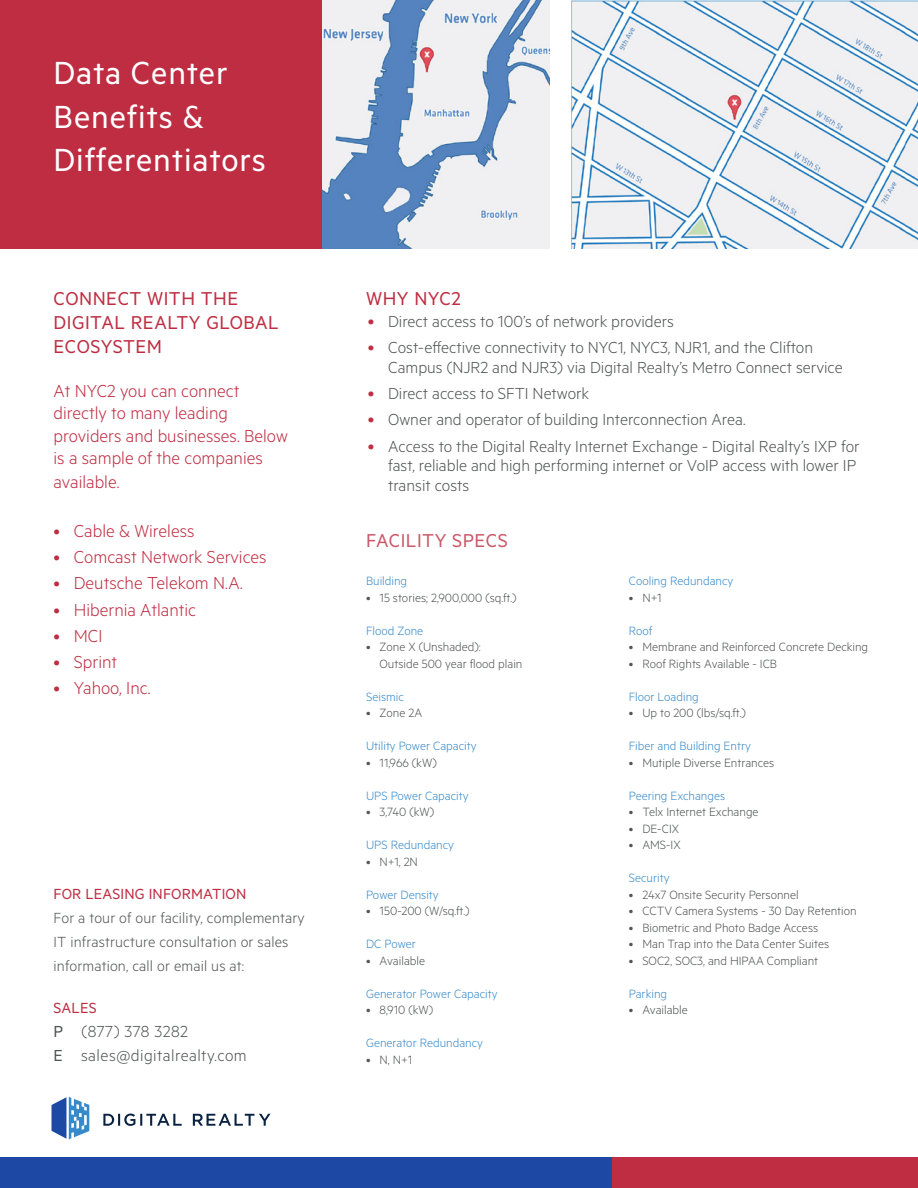
<style>
.page{position:relative;width:918px;height:1188px;background:#fff}
.page>*{position:absolute;margin:0;border:0;box-sizing:border-box;transform-origin:0 0}
.t1{font:36px/43.5px "Metric";letter-spacing:.025em;color:#fff}
.t2{font:21px/24px "Metric";letter-spacing:.025em;color:#be2d42}
.t3{font:21px "Metric";letter-spacing:.025em;color:#cb5768}
.t4{font:300 19.5px/23px "Metric";color:#be2d42}
.t5{font:300 18px/19.5px "Metric";color:#515454}
.t6{font:300 18px/24px "Metric";letter-spacing:.025em;color:#515454}
.t7{font:300 16.5px/24px "Metric";letter-spacing:.01em;color:#515454}
.t8{font:16.5px "Metric";letter-spacing:.01em;color:#be2d42}
.t9{font:300 13.5px/16.5px "Metric";color:#515454}
.t10{font:300 13.5px "Metric";color:#378aca}
.s1{font-size:19.5px;color:#be2d42}
.s2{font-weight:400}
</style>
<div class="page">
<img style="left:571px;top:0;width:347px;height:248px">
<div style="left:0;top:0;width:323px;height:248px;background:#be2d42"></div>
<img style="left:323px;top:0;width:227px;height:248px">
<div style="left:0;top:1158px;width:612px;height:30px;background:#1d48a4"></div>
<div style="left:612px;top:1158px;width:306px;height:30px;background:#be2d42"></div>
<svg style="left:103px;top:1114px;width:167px;height:12px"></svg>
<svg style="left:52px;top:1097px;width:37px;height:42px"></svg>
<h1 class="t1" style="left:54px;top:50px;width:214px">Data Center<br>Benefits &amp;<br>Differentiators</h1>
<h2 class="t2" style="left:54px;top:285px;width:186px">CONNECT WITH THE</h2>
<h2 class="t2" style="left:366px;top:285px;width:96px">WHY NYC2</h2>
<h2 class="t2" style="left:54px;top:309px;width:227px">DIGITAL REALTY GLOBAL<br>ECOSYSTEM</h2>
<h3 class="t5" style="left:368px;top:311px;width:308px"><span class="s1">•</span> Direct access to 100’s of network providers</h3>
<h3 class="t5" style="left:388px;top:337px;width:456px;text-indent:-20px"><span class="s1">•</span> Cost-effective connectivity to NYC1, NYC3, NJR1, and the Clifton<br>Campus (NJR2 and NJR3) via Digital Realty’s Metro Connect service</h3>
<h3 class="t5" style="left:368px;top:383px;width:223px"><span class="s1">•</span> Direct access to SFTI Network</h3>
<h3 class="t5" style="left:368px;top:409px;width:379px"><span class="s1">•</span> Owner and operator of building Interconnection Area.</h3>
<h3 class="t5" style="left:388px;top:436px;width:473px;text-indent:-20px"><span class="s1">•</span> Access to the Digital Realty Internet Exchange - Digital Realty’s IXP for fast, reliable and high performing internet or VoIP access with lower IP transit costs</h3>
<h3 class="t4" style="left:54px;top:378px;width:236px">At NYC2 you can connect directly to many leading providers and businesses. Below is a sample of the companies available.</h3>
<h3 class="t4" style="left:54px;top:518px;width:143px">• Cable &amp; Wireless</h3>
<h3 class="t4" style="left:54px;top:545px;width:215px">• Comcast Network Services</h3>
<h3 class="t4" style="left:54px;top:571px;width:191px">• Deutsche Telekom N.A.</h3>
<h3 class="t4" style="left:54px;top:597px;width:144px">• Hibernia Atlantic</h3>
<h3 class="t4" style="left:54px;top:623px;width:50px">• MCI</h3>
<h3 class="t4" style="left:54px;top:650px;width:65px">• Sprint</h3>
<h3 class="t4" style="left:54px;top:676px;width:99px">• Yahoo, Inc.</h3>
<h2 class="t3" style="left:366px;top:529px;width:143px">FACILITY SPECS</h2>
<p class="t10" style="left:629px;top:573px;width:106px">Cooling Redundancy</p>
<p class="t9" style="left:629px;top:589px;width:34px">• N+1</p>
<p class="t10" style="left:629px;top:623px;width:25px">Roof</p>
<p class="t9" style="left:629px;top:638px;width:241px">• Membrane and Reinforced Concrete Decking</p>
<p class="t9" style="left:629px;top:655px;width:150px">• Roof Rights Available - ICB</p>
<p class="t10" style="left:629px;top:688px;width:71px">Floor Loading</p>
<p class="t9" style="left:629px;top:704px;width:119px">• Up to 200 (lbs/sq.ft.)</p>
<p class="t10" style="left:629px;top:738px;width:124px">Fiber and Building Entry</p>
<p class="t9" style="left:629px;top:754px;width:147px">• Mutiple Diverse Entrances</p>
<p class="t10" style="left:629px;top:787px;width:98px">Peering Exchanges</p>
<p class="t9" style="left:629px;top:803px;width:131px">• Telx Internet Exchange</p>
<p class="t9" style="left:629px;top:819px;width:52px">• DE-CIX</p>
<p class="t9" style="left:629px;top:836px;width:53px">• AMS-IX</p>
<p class="t10" style="left:629px;top:870px;width:42px">Security</p>
<p class="t9" style="left:629px;top:885px;width:171px">• 24x7 Onsite Security Personnel</p>
<p class="t9" style="left:629px;top:902px;width:229px">• CCTV Camera Systems - 30 Day Retention</p>
<p class="t9" style="left:629px;top:918px;width:191px">• Biometric and Photo Badge Access</p>
<p class="t9" style="left:629px;top:935px;width:202px">• Man Trap into the Data Center Suites</p>
<p class="t9" style="left:629px;top:951px;width:191px">• SOC2, SOC3, and HIPAA Compliant</p>
<p class="t10" style="left:629px;top:985px;width:40px">Parking</p>
<p class="t9" style="left:629px;top:1001px;width:61px">• Available</p>
<p class="t10" style="left:366px;top:573px;width:43px">Building</p>
<p class="t9" style="left:366px;top:589px;width:152px">• 15 stories; 2,900,000 (sq.ft.)</p>
<p class="t10" style="left:366px;top:623px;width:59px">Flood Zone</p>
<p class="t9" style="left:380px;top:638px;width:144px;text-indent:-14px">• Zone X (Unshaded):<br>Outside 500 year flood plain</p>
<p class="t10" style="left:366px;top:689px;width:39px">Seismic</p>
<p class="t9" style="left:366px;top:704px;width:58px">• Zone 2A</p>
<p class="t10" style="left:366px;top:738px;width:112px">Utility Power Capacity</p>
<p class="t9" style="left:366px;top:754px;width:72px">• 11,966 (kW)</p>
<p class="t10" style="left:366px;top:788px;width:104px">UPS Power Capacity</p>
<p class="t9" style="left:366px;top:803px;width:70px">• 3,740 (kW)</p>
<p class="t10" style="left:366px;top:837px;width:89px">UPS Redundancy</p>
<p class="t9" style="left:366px;top:853px;width:53px">• N+1, 2N</p>
<p class="t10" style="left:366px;top:887px;width:74px">Power Density</p>
<p class="t9" style="left:366px;top:902px;width:105px">• 150-200 (W/sq.ft.)</p>
<p class="t10" style="left:366px;top:936px;width:51px">DC Power</p>
<p class="t9" style="left:366px;top:952px;width:61px">• Available</p>
<p class="t10" style="left:366px;top:986px;width:133px">Generator Power Capacity</p>
<p class="t9" style="left:366px;top:1001px;width:69px">• 8,910 (kW)</p>
<p class="t10" style="left:366px;top:1035px;width:118px">Generator Redundancy</p>
<p class="t9" style="left:366px;top:1051px;width:48px">• N, N+1</p>
<p class="t8" style="left:54px;top:885px;width:194px">FOR LEASING INFORMATION</p>
<p class="t7" style="left:54px;top:905px;width:253px">For a tour of our facility, complementary<br>IT infrastructure consultation or sales information, call or email us at:</p>
<p class="t8" style="left:54px;top:999px;width:45px">SALES</p>
<h3 class="t6" style="left:54px;top:1019px;width:195px"><span class="s2">P</span> (877) 378 3282<br><span class="s2">E</span> sales@digitalrealty.com</h3>
</div>
